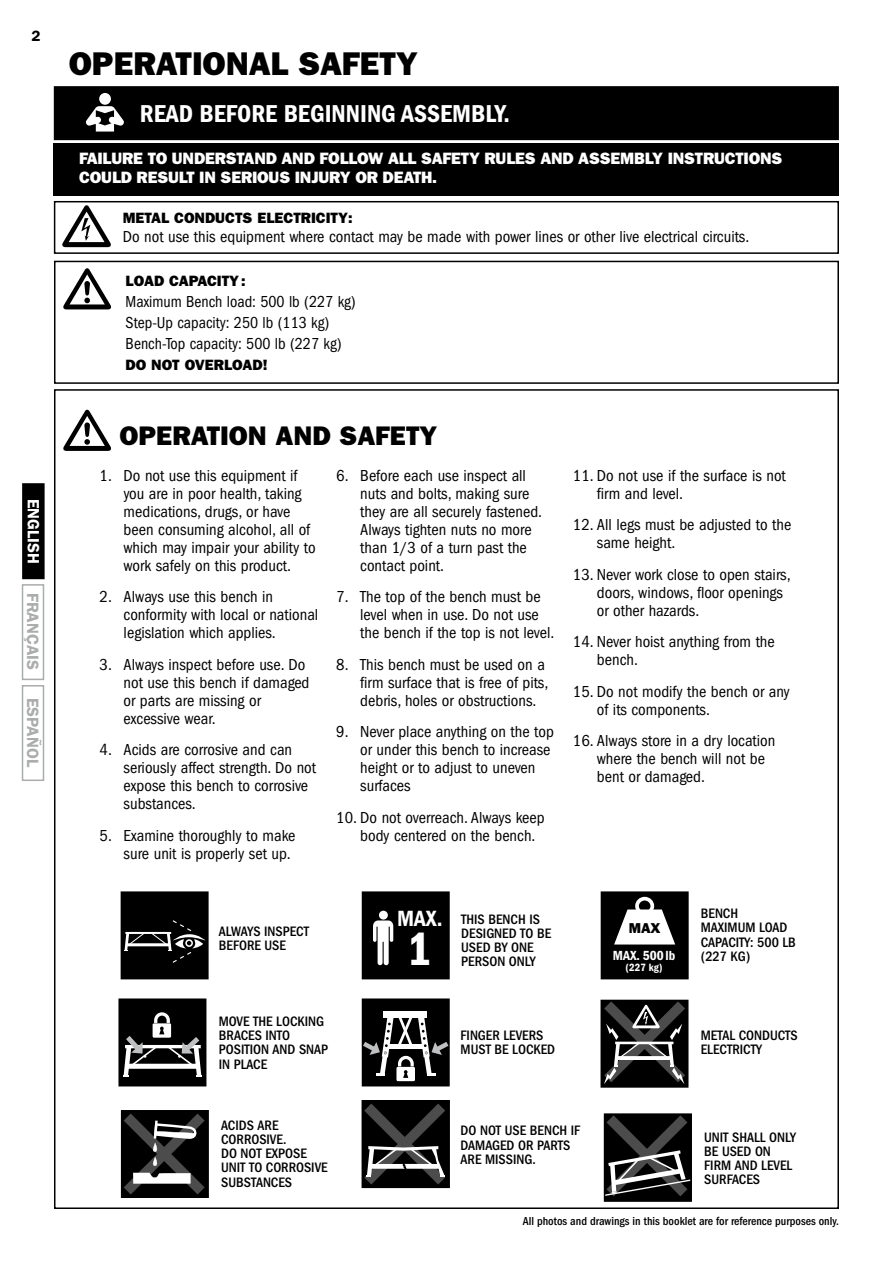
<style>
.page{position:relative;width:893px;height:1263px;background:#fff}
.page>*{position:absolute;margin:0;border:0;box-sizing:border-box;transform-origin:0 0}
.t1{font:48.15px "ITC Franklin Gothic Std Dm Cd";color:#fff}
.t2{font:33px "ITC Franklin Gothic Std Hvy";color:#000}
.t3{font:27px "ITC Franklin Gothic Std Hvy";color:#000}
.t4{font:25.35px "ITC Franklin Gothic Std Dm Cd";color:#fff}
.t5{font:22.8px "ITC Franklin Gothic Std Dm Cd";color:#fff}
.t6{font:condensed 16.5px/18px "ITC Franklin Gothic Std";color:#000}
.t7{font:16.5px/18.8px "ITC Franklin Gothic Std Hvy";letter-spacing:-.01em;color:#fff}
.t8{font:condensed 16.5px/21px "ITC Franklin Gothic Std";color:#000;scale:.96 1}
.t9{font:600 16.5px "ITC Franklin Gothic Std";color:#abacac}
.t10{font:600 16.5px "ITC Franklin Gothic Std";color:#fff}
.t11{font:15px "ITC Franklin Gothic Std Hvy";color:#000}
.t12{font:600 15px "ITC Franklin Gothic Std";color:#000}
.t13{font:14.4px "ITC Franklin Gothic Std Hvy";color:#000}
.t14{font:500 condensed 14.1px/14.1px "ITC Franklin Gothic Std";color:#000}
.t15{font:13.65px "ITC Franklin Gothic Std Dm Cd";color:#fff}
.t16{font:500 condensed 12px "ITC Franklin Gothic Std";color:#000}
.t17{font:10.95px "ITC Franklin Gothic Std Dm Cd";color:#fff}
</style>
<div class="page">
<div style="left:54px;top:201px;width:785px;height:53px;border:2px solid #000"></div>
<svg style="left:62px;top:205px;width:49px;height:42px"></svg>
<div style="left:54px;top:144px;width:785px;height:52px;background:#000"></div>
<div style="left:55px;top:88px;width:782px;height:51px;background:#000"></div>
<div style="left:54px;top:86px;width:785px;height:54px;border:3px solid #000"></div>
<div style="left:99px;top:93px;width:12px;height:12px;background:#fff;border-radius:50%"></div>
<svg style="left:86px;top:106px;width:38px;height:26px"></svg>
<div style="left:601px;top:892px;width:87px;height:87px;background:#000"></div>
<div style="left:601px;top:891px;width:88px;height:88px;border:1px solid #000"></div>
<svg style="left:614px;top:909px;width:61px;height:35px"></svg>
<div style="left:635px;top:897px;width:19px;height:18px;border:4px solid #fff;border-radius:50%"></div>
<div style="left:362px;top:892px;width:87px;height:87px;background:#000"></div>
<div style="left:362px;top:891px;width:88px;height:88px;border:1px solid #000"></div>
<div style="left:379px;top:911px;width:9px;height:8px;background:#fff;border-radius:50%"></div>
<svg style="left:373px;top:920px;width:20px;height:45px"></svg>
<div style="left:121px;top:892px;width:87px;height:87px;background:#000"></div>
<div style="left:121px;top:891px;width:88px;height:88px;border:1px solid #000"></div>
<svg style="left:124px;top:920px;width:82px;height:43px"></svg>
<div style="left:601px;top:1000px;width:87px;height:87px;background:#000"></div>
<div style="left:600px;top:1000px;width:88px;height:88px;border:1px solid #000"></div>
<svg style="left:604px;top:1001px;width:81px;height:83px"></svg>
<div style="left:605px;top:1114px;width:86px;height:87px;background:#000"></div>
<div style="left:604px;top:1113px;width:88px;height:88px;border:1px solid #000"></div>
<svg style="left:603px;top:1115px;width:89px;height:82px"></svg>
<div style="left:362px;top:1101px;width:87px;height:86px;background:#000"></div>
<div style="left:362px;top:1100px;width:88px;height:88px;border:1px solid #000"></div>
<svg style="left:364px;top:1103px;width:86px;height:81px"></svg>
<div style="left:122px;top:1111px;width:86px;height:86px;background:#000"></div>
<div style="left:121px;top:1110px;width:88px;height:88px;border:1px solid #000"></div>
<svg style="left:124px;top:1113px;width:81px;height:81px"></svg>
<div style="left:119px;top:999px;width:87px;height:87px;background:#000"></div>
<div style="left:118px;top:998px;width:88px;height:88px;border:1px solid #000"></div>
<svg style="left:123px;top:1011px;width:82px;height:66px"></svg>
<div style="left:362px;top:999px;width:87px;height:87px;background:#000"></div>
<div style="left:362px;top:998px;width:88px;height:88px;border:1px solid #000"></div>
<div style="left:383px;top:1011px;width:44px;height:7px;background:#fff"></div>
<svg style="left:361px;top:1013px;width:89px;height:68px"></svg>
<div style="left:54px;top:261px;width:785px;height:123px;border:2px solid #000"></div>
<svg style="left:63px;top:268px;width:48px;height:41px"></svg>
<svg style="left:63px;top:410px;width:48px;height:41px"></svg>
<div style="left:23px;top:484px;width:21px;height:94px;background:#000"></div>
<div style="left:22px;top:483px;width:23px;height:96px;border:2px solid #000"></div>
<div style="left:22px;top:584px;width:22px;height:96px;border:2px solid #abacac"></div>
<div style="left:22px;top:685px;width:22px;height:96px;border:2px solid #abacac"></div>
<p class="t12" style="left:32px;top:26px;width:10px">2</p>
<p class="t10" style="left:43px;top:498px;width:67px;rotate:90deg">ENGLISH</p>
<p class="t9" style="left:42px;top:593px;width:79px;rotate:90deg">FRANÇAIS</p>
<p class="t9" style="left:42px;top:697px;width:71px;rotate:90deg">ESPAÑOL</p>
<h2 class="t2" style="left:69px;top:44px;width:350px">OPERATIONAL SAFETY</h2>
<h3 class="t4" style="left:140px;top:99px;width:372px">READ BEFORE BEGINNING ASSEMBLY.</h3>
<p class="t7" style="left:79px;top:149px;width:705px">FAILURE TO UNDERSTAND AND FOLLOW ALL SAFETY RULES AND ASSEMBLY INSTRUCTIONS<br>COULD RESULT IN SERIOUS INJURY OR DEATH.</p>
<p class="t11" style="left:123px;top:209px;width:231px">METAL CONDUCTS ELECTRICITY:</p>
<p class="t6" style="left:123px;top:228px;width:628px">Do not use this equipment where contact may be made with power lines or other live electrical circuits.</p>
<p class="t11" style="left:126px;top:272px;width:121px">LOAD CAPACITY:</p>
<p class="t8" style="left:126px;top:291px;width:241px">Maximum Bench load: 500 lb (227 kg)<br>Step-Up capacity: 250 lb (113 kg)<br>Bench-Top capacity: 500 lb (227 kg)</p>
<p class="t11" style="left:126px;top:356px;width:143px">DO NOT OVERLOAD!</p>
<h3 class="t3" style="left:119px;top:420px;width:319px">OPERATION AND SAFETY</h3>
<p class="t6" style="left:124px;top:467px;width:193px;text-indent:-24px">1. Do not use this equipment if you are in poor health, taking medications, drugs, or have been consuming alcohol, all of which may impair your ability to work safely on this product.</p>
<p class="t6" style="left:124px;top:588px;width:196px;text-indent:-24px">2. Always use this bench in conformity with local or national legislation which applies.</p>
<p class="t6" style="left:124px;top:656px;width:187px;text-indent:-24px">3. Always inspect before use. Do not use this bench if damaged or parts are missing or excessive wear.</p>
<p class="t6" style="left:124px;top:741px;width:194px;text-indent:-24px">4. Acids are corrosive and can seriously affect strength. Do not expose this bench to corrosive substances.</p>
<p class="t6" style="left:100px;top:827px;width:197px;text-align:right">5. Examine thoroughly to make sure unit is properly set up.</p>
<p class="t6" style="left:360px;top:467px;width:183px;text-indent:-24px">6. Before each use inspect all nuts and bolts, making sure they are all securely fastened.<br>Always tighten nuts no more than 1/3 of a turn past the contact point.</p>
<p class="t6" style="left:360px;top:588px;width:196px;text-indent:-24px">7. The top of the bench must be level when in use. Do not use the bench if the top is not level.</p>
<p class="t6" style="left:360px;top:656px;width:190px;text-indent:-24px">8. This bench must be used on a firm surface that is free of pits, debris, holes or obstructions.</p>
<p class="t6" style="left:360px;top:723px;width:195px;text-indent:-24px">9. Never place anything on the top or under this bench to increase height or to adjust to uneven surfaces</p>
<p class="t6" style="left:360px;top:809px;width:186px;text-indent:-24px">10. Do not overreach. Always keep body centered on the bench.</p>
<p class="t14" style="left:219px;top:924px;width:92px">ALWAYS INSPECT<br>BEFORE USE</p>
<p class="t14" style="left:219px;top:1014px;width:111px">MOVE THE LOCKING<br>BRACES INTO<br>POSITION AND SNAP<br>IN PLACE</p>
<h3 class="t5" style="left:397px;top:906px;width:47px">MAX.</h3>
<h1 class="t1" style="left:407px;top:921px;width:26px">1</h1>
<p class="t14" style="left:461px;top:912px;width:92px">THIS BENCH IS<br>DESIGNED TO BE<br>USED BY ONE<br>PERSON ONLY</p>
<p class="t14" style="left:461px;top:1029px;width:96px">FINGER LEVERS<br>MUST BE LOCKED</p>
<p class="t6" style="left:597px;top:467px;width:190px;text-indent:-24px">11. Do not use if the surface is not firm and level.</p>
<p class="t6" style="left:597px;top:516px;width:196px;text-indent:-24px">12. All legs must be adjusted to the same height.</p>
<p class="t6" style="left:597px;top:566px;width:195px;text-indent:-24px">13. Never work close to open stairs, doors, windows, floor openings or other hazards.</p>
<p class="t6" style="left:597px;top:633px;width:179px;text-indent:-24px">14. Never hoist anything from the bench.</p>
<p class="t6" style="left:597px;top:683px;width:194px;text-indent:-24px">15. Do not modify the bench or any of its components.</p>
<p class="t6" style="left:597px;top:732px;width:180px;text-indent:-24px">16. Always store in a dry location where the bench will not be bent or damaged.</p>
<p class="t13" style="left:629px;top:920px;width:33px">MAX</p>
<p class="t15" style="left:613px;top:948px;width:64px">MAX. 500lb</p>
<p class="t17" style="left:626px;top:961px;width:39px">(227 kg)</p>
<p class="t14" style="left:701px;top:907px;width:97px">BENCH<br>MAXIMUM LOAD<br>CAPACITY: 500 LB (227 KG)</p>
<p class="t14" style="left:701px;top:1028px;width:99px">METAL CONDUCTS<br>ELECTRICTY</p>
<p class="t14" style="left:221px;top:1118px;width:108px">ACIDS ARE<br>CORROSIVE.<br>DO NOT EXPOSE<br>UNIT TO CORROSIVE<br>SUBSTANCES</p>
<p class="t14" style="left:461px;top:1124px;width:121px">DO NOT USE BENCH IF<br>DAMAGED OR PARTS<br>ARE MISSING.</p>
<p class="t14" style="left:704px;top:1130px;width:93px">UNIT SHALL ONLY<br>BE USED ON<br>FIRM AND LEVEL<br>SURFACES</p>
<p class="t16" style="left:523px;top:1214px;width:318px">All photos and drawings in this booklet are for reference purposes only.</p>
</div>
